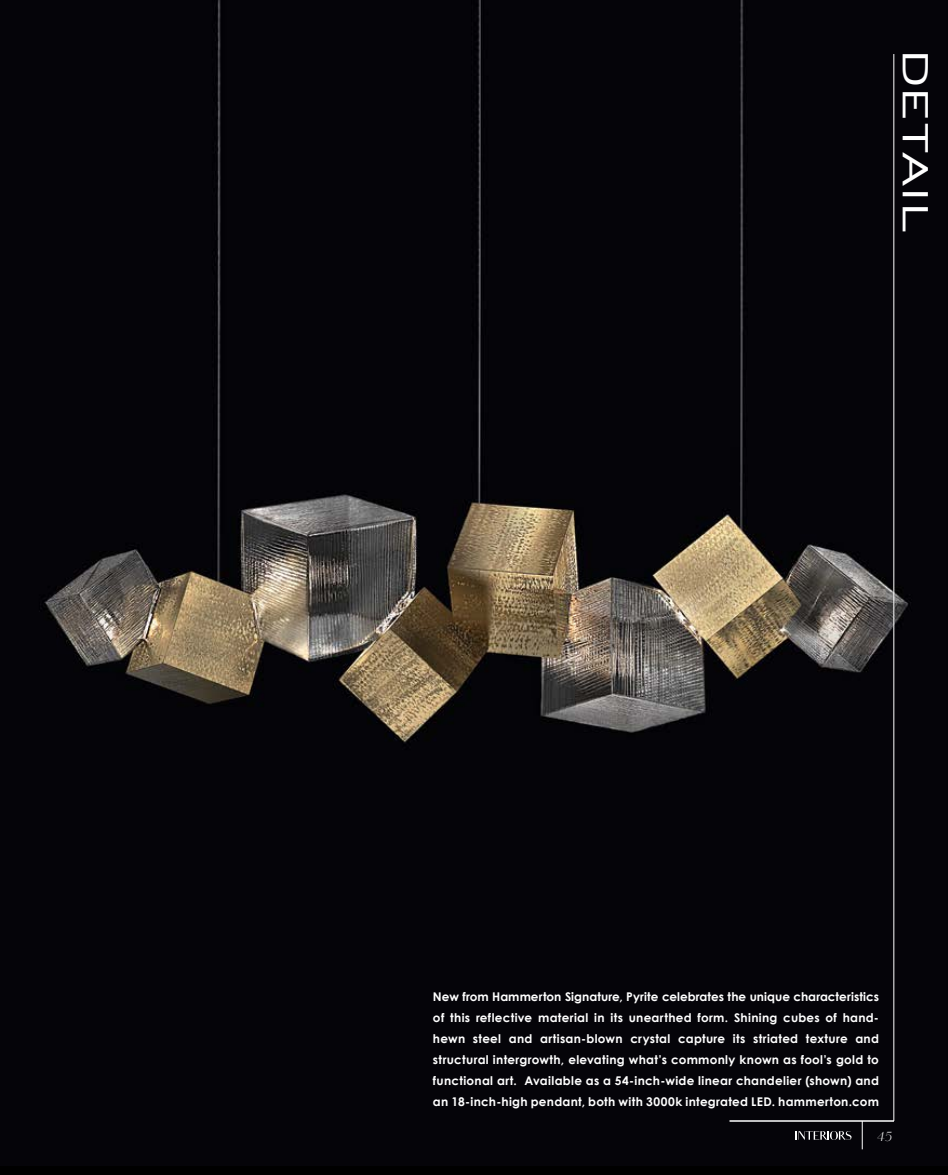
<style>
.page{position:relative;width:948px;height:1175px;background:#fff}
.page>*{position:absolute;margin:0;border:0;box-sizing:border-box;transform-origin:0 0}
.t1{font:36px "Bank Gothic";letter-spacing:.1em;color:#fff;scale:1.2 1}
.t2{font:italic 13.5px "Vanitas";color:#fff}
.t3{font:700 12px/21px "Century Gothic";letter-spacing:.025em;color:#fff;text-align:justify}
</style>
<div class="page">
<img style="left:0;top:0;width:948px;height:1165px">
<hr style="left:893px;top:54px;width:1px;height:1067px;background:#fff">
<svg style="left:862px;top:1121px;width:1px;height:28px"></svg>
<svg style="left:796px;top:1130px;width:55px;height:10px"></svg>
<hr style="left:729px;top:1120px;width:165px;height:1px;background:#fff">
<h1 class="t1" style="left:938px;top:52px;width:152px;rotate:90deg">DETAIL</h1>
<p class="t3" style="left:433px;top:986px;width:447px">New from Hammerton Signature, Pyrite celebrates the unique characteristics of this reflective material in its unearthed form. Shining cubes of hand&shy;hewn steel and artisan-blown crystal capture its striated texture and structural intergrowth, elevating what’s commonly known as fool’s gold to functional art. Available as a 54-inch-wide linear chandelier (shown) and an 18-inch-high pendant, both with 3000k integrated LED. hammerton.com</p>
<p class="t2" style="left:876px;top:1128px;width:19px">45</p>
</div>
